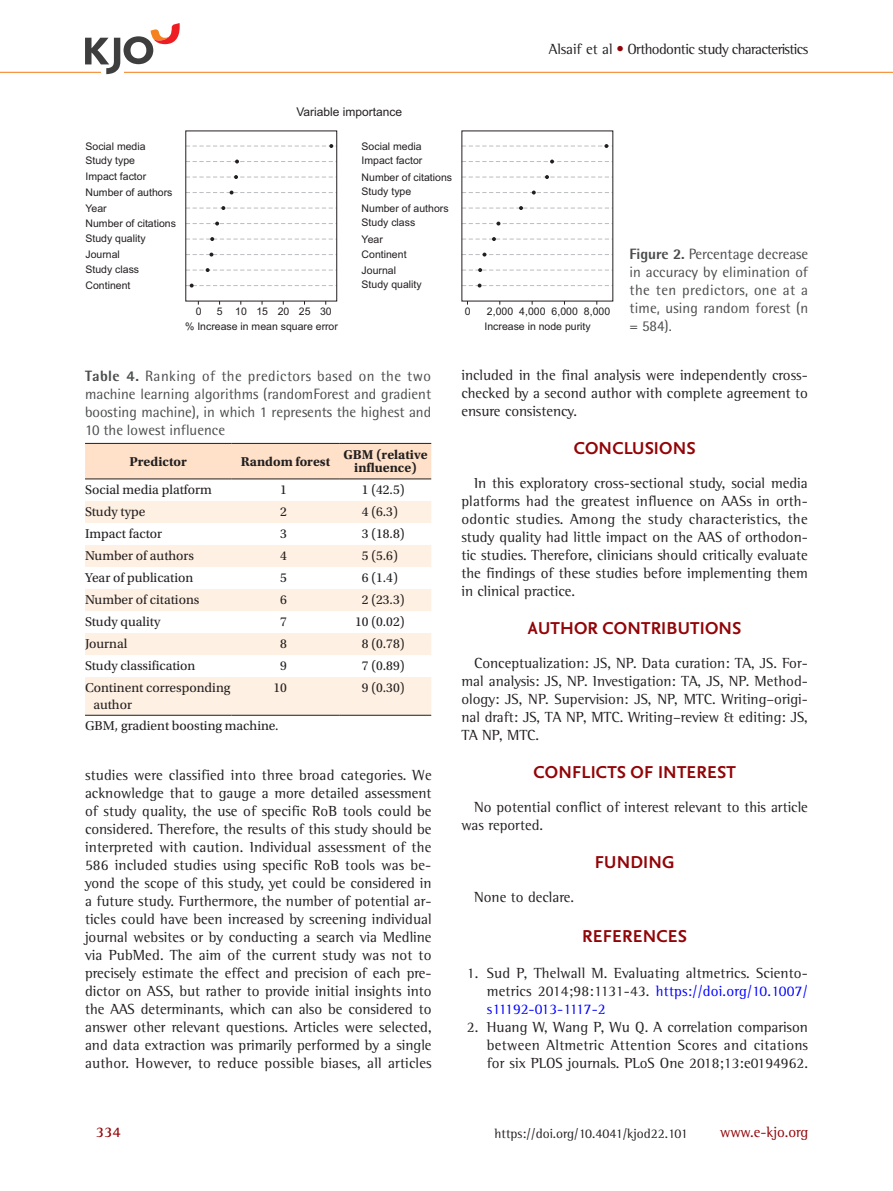
<style>
.page{position:relative;width:893px;height:1191px;background:#fff}
.page>*{position:absolute;margin:0;border:0;box-sizing:border-box;transform-origin:0 0}
.t1{font:700 18px "Nexus Sans Pro";letter-spacing:.01em;color:#920407}
.t2{font:15px/18px "Rotis Semi Serif Std";color:#231f20;text-align:justify}
.t3{font:15px/18px "Rotis Semi Sans Std";color:#4b4c4d;text-align:justify}
.t4{font:15px "Rotis Semi Serif Std";letter-spacing:-.04em;color:#231f20}
.t5{font:15px "Rotis Semi Serif Std";color:#920407}
.t6{font:700 15px "Rotis Semi Serif Std";color:#920407}
.t7{font:13.5px/16.2px "Utopia Std";color:#231f20}
.t8{font:700 13.5px/13.5px "Utopia Std";color:#231f20;text-align:center}
.t9{font:13.5px "Rotis Semi Serif Std";color:#231f20}
.t10{font:12px "Arial";color:#231f20}
.t11{font:10.5px/16.5px "Arial";color:#231f20}
.s1{color:#920407}
.s2{font-weight:800}
.s3{color:#00f}
</style>
<div class="page">
<hr style="left:0;top:72px;width:893px;height:1px;background:#f58220">
<svg style="left:85px;top:23px;width:95px;height:51px"></svg>
<svg style="left:186px;top:144px;width:151px;height:4px"></svg>
<svg style="left:186px;top:160px;width:151px;height:3px"></svg>
<svg style="left:186px;top:175px;width:151px;height:4px"></svg>
<svg style="left:186px;top:191px;width:151px;height:3px"></svg>
<svg style="left:186px;top:206px;width:151px;height:4px"></svg>
<svg style="left:186px;top:222px;width:151px;height:3px"></svg>
<svg style="left:186px;top:237px;width:151px;height:4px"></svg>
<svg style="left:186px;top:253px;width:151px;height:3px"></svg>
<svg style="left:186px;top:268px;width:151px;height:4px"></svg>
<svg style="left:186px;top:284px;width:151px;height:3px"></svg>
<svg style="left:462px;top:144px;width:151px;height:4px"></svg>
<svg style="left:462px;top:160px;width:151px;height:3px"></svg>
<svg style="left:462px;top:175px;width:151px;height:4px"></svg>
<svg style="left:462px;top:191px;width:151px;height:3px"></svg>
<svg style="left:462px;top:206px;width:151px;height:4px"></svg>
<svg style="left:462px;top:222px;width:151px;height:3px"></svg>
<svg style="left:462px;top:237px;width:151px;height:4px"></svg>
<svg style="left:462px;top:253px;width:151px;height:3px"></svg>
<svg style="left:462px;top:268px;width:151px;height:4px"></svg>
<svg style="left:462px;top:284px;width:151px;height:3px"></svg>
<div style="left:85px;top:444px;width:346px;height:34px;background:#fee1c8"></div>
<svg style="left:85px;top:501px;width:346px;height:214px;fill:#fef0e2"></svg>
<hr style="left:85px;top:715px;width:146px;height:1px;background:#231f20">
<hr style="left:231px;top:715px;width:109px;height:1px;background:#231f20">
<hr style="left:340px;top:715px;width:91px;height:1px;background:#231f20">
<hr style="left:85px;top:443px;width:146px;height:1px;background:#231f20">
<hr style="left:231px;top:443px;width:109px;height:1px;background:#231f20">
<hr style="left:340px;top:443px;width:91px;height:1px;background:#231f20">
<hr style="left:85px;top:478px;width:146px;height:1px;background:#231f20">
<hr style="left:231px;top:478px;width:109px;height:1px;background:#231f20">
<hr style="left:340px;top:478px;width:91px;height:1px;background:#231f20">
<p class="t4" style="left:549px;top:40px;width:261px">Alsaif et al <span class="s1">•</span> Orthodontic study characteristics</p>
<p class="t11" style="left:86px;top:139px;width:62px;line-height:14.4px">Social media<br>Study type</p>
<p class="t11" style="left:86px;top:168px;width:88px">Impact factor<br>Number of authors</p>
<p class="t11" style="left:86px;top:200px;width:92px;line-height:15.6px">Year<br>Number of citations</p>
<p class="t11" style="left:86px;top:230px;width:62px">Study quality<br>Journal</p>
<p class="t11" style="left:86px;top:261px;width:55px">Study class<br>Continent</p>
<p class="t10" style="left:296px;top:105px;width:107px">Variable importance</p>
<p class="t11" style="left:362px;top:138px;width:62px">Social media</p>
<p class="t11" style="left:362px;top:183px;width:51px">Study type</p>
<p class="t11" style="left:362px;top:152px;width:62px">Impact factor</p>
<p class="t11" style="left:362px;top:200px;width:88px">Number of authors</p>
<p class="t11" style="left:362px;top:231px;width:23px">Year</p>
<p class="t11" style="left:362px;top:169px;width:92px">Number of citations</p>
<p class="t11" style="left:362px;top:214px;width:55px">Study class</p>
<p class="t11" style="left:362px;top:246px;width:46px">Continent</p>
<p class="t11" style="left:362px;top:262px;width:36px">Journal</p>
<p class="t11" style="left:185px;top:304px;width:154px;line-height:14.7px;text-indent:32px">5 10 15 20 25 30 % Increase in mean square error</p>
<p class="t11" style="left:196px;top:303px;width:7px">0</p>
<p class="t11" style="left:362px;top:276px;width:62px">Study quality</p>
<p class="t11" style="left:465px;top:303px;width:7px">0</p>
<p class="t11" style="left:484px;top:304px;width:127px;line-height:14.7px;text-indent:99px">8,000<br>Increase in node purity</p>
<p class="t11" style="left:487px;top:303px;width:92px">2,000 4,000 6,000</p>
<p class="t3" style="left:629px;top:244px;width:180px"><span class="s2">Figure 2.</span> Percentage decrease in accuracy by elimination of the ten predictors, one at a time, using random forest (n = 584).</p>
<p class="t3" style="left:85px;top:366px;width:348px"><span class="s2">Table 4.</span> Ranking of the predictors based on the two machine learning algorithms (randomForest and gradient boosting machine), in which 1 represents the highest and 10 the lowest influence</p>
<p class="t8" style="left:129px;top:454px;width:59px">Predictor</p>
<p class="t8" style="left:241px;top:454px;width:91px">Random forest</p>
<p class="t8" style="left:344px;top:448px;width:85px">GBM (relative influence)</p>
<p class="t7" style="left:85px;top:482px;width:128px">Social media platform</p>
<p class="t7" style="left:280px;top:482px;width:8px">1</p>
<p class="t7" style="left:362px;top:482px;width:44px">1 (42.5)</p>
<p class="t7" style="left:85px;top:504px;width:62px">Study type</p>
<p class="t7" style="left:280px;top:504px;width:8px">2</p>
<p class="t7" style="left:362px;top:504px;width:38px">4 (6.3)</p>
<p class="t7" style="left:85px;top:526px;width:79px">Impact factor</p>
<p class="t7" style="left:280px;top:526px;width:8px">3</p>
<p class="t7" style="left:362px;top:526px;width:44px">3 (18.8)</p>
<p class="t7" style="left:85px;top:548px;width:111px">Number of authors</p>
<p class="t7" style="left:280px;top:548px;width:8px">4</p>
<p class="t7" style="left:362px;top:548px;width:38px">5 (5.6)</p>
<p class="t7" style="left:85px;top:570px;width:110px">Year of publication</p>
<p class="t7" style="left:280px;top:570px;width:8px">5</p>
<p class="t7" style="left:362px;top:570px;width:38px">6 (1.4)</p>
<p class="t7" style="left:85px;top:592px;width:116px">Number of citations</p>
<p class="t7" style="left:280px;top:592px;width:8px">6</p>
<p class="t7" style="left:362px;top:592px;width:44px">2 (23.3)</p>
<p class="t7" style="left:85px;top:614px;width:77px">Study quality</p>
<p class="t7" style="left:280px;top:614px;width:8px">7</p>
<p class="t7" style="left:355px;top:614px;width:51px">10 (0.02)</p>
<p class="t7" style="left:85px;top:636px;width:44px">Journal</p>
<p class="t7" style="left:280px;top:636px;width:8px">8</p>
<p class="t7" style="left:362px;top:636px;width:44px">8 (0.78)</p>
<p class="t7" style="left:85px;top:658px;width:112px">Study classification</p>
<p class="t7" style="left:280px;top:658px;width:8px">9</p>
<p class="t7" style="left:362px;top:658px;width:44px">7 (0.89)</p>
<p class="t7" style="left:93px;top:680px;width:139px;text-indent:-8px">Continent corresponding author</p>
<p class="t7" style="left:273px;top:680px;width:15px">10</p>
<p class="t7" style="left:362px;top:680px;width:44px">9 (0.30)</p>
<p class="t7" style="left:85px;top:717px;width:195px">GBM, gradient boosting machine.</p>
<p class="t2" style="left:85px;top:765px;width:348px">studies were classified into three broad categories. We acknowledge that to gauge a more detailed assessment of study quality, the use of specific RoB tools could be considered. Therefore, the results of this study should be interpreted with caution. Individual assessment of the 586 included studies using specific RoB tools was be&shy;yond the scope of this study, yet could be considered in a future study. Furthermore, the number of potential ar&shy;ticles could have been increased by screening individual journal websites or by conducting a search via Medline via PubMed. The aim of the current study was not to precisely estimate the effect and precision of each pre&shy;dictor on ASS, but rather to provide initial insights into the AAS determinants, which can also be considered to answer other relevant questions. Articles were selected, and data extraction was primarily performed by a single author. However, to reduce possible biases, all articles</p>
<p class="t2" style="left:461px;top:365px;width:348px">included in the final analysis were independently cross&shy;checked by a second author with complete agreement to ensure consistency.</p>
<p class="t1" style="left:574px;top:434px;width:123px">CONCLUSIONS</p>
<p class="t2" style="left:461px;top:473px;width:348px;text-indent:13px">In this exploratory cross-sectional study, social media platforms had the greatest influence on AASs in orth&shy;odontic studies. Among the study characteristics, the study quality had little impact on the AAS of orthodon&shy;tic studies. Therefore, clinicians should critically evaluate the findings of these studies before implementing them in clinical practice.</p>
<p class="t1" style="left:528px;top:614px;width:215px">AUTHOR CONTRIBUTIONS</p>
<p class="t2" style="left:461px;top:653px;width:348px;text-indent:13px">Conceptualization: JS, NP. Data curation: TA, JS. For&shy;mal analysis: JS, NP. Investigation: TA, JS, NP. Method&shy;ology: JS, NP. Supervision: JS, NP, MTC. Writing–origi&shy;nal draft: JS, TA NP, MTC. Writing–review &amp; editing: JS, TA NP, MTC.</p>
<p class="t1" style="left:533px;top:758px;width:204px">CONFLICTS OF INTEREST</p>
<p class="t2" style="left:461px;top:797px;width:348px;text-indent:13px">No potential conflict of interest relevant to this article was reported.</p>
<p class="t1" style="left:595px;top:848px;width:81px">FUNDING</p>
<p class="t2" style="left:474px;top:887px;width:102px">None to declare.</p>
<p class="t1" style="left:582px;top:922px;width:106px">REFERENCES</p>
<p class="t2" style="left:487px;top:963px;width:323px;text-indent:-20px">1. Sud P, Thelwall M. Evaluating altmetrics. Sciento&shy;metrics 2014;98:1131-43. <span class="s3">https://doi.org/10.1007/ s11192-013-1117-2</span></p>
<p class="t2" style="left:487px;top:1017px;width:323px;text-indent:-20px">2. Huang W, Wang P, Wu Q. A correlation comparison between Altmetric Attention Scores and citations for six PLOS journals. PLoS One 2018;13:e0194962.</p>
<p class="t6" style="left:96px;top:1122px;width:27px">334</p>
<p class="t9" style="left:495px;top:1125px;width:195px">https://doi.org/10.4041/kjod22.101</p>
<p class="t5" style="left:720px;top:1122px;width:90px">www.e-kjo.org</p>
</div>
